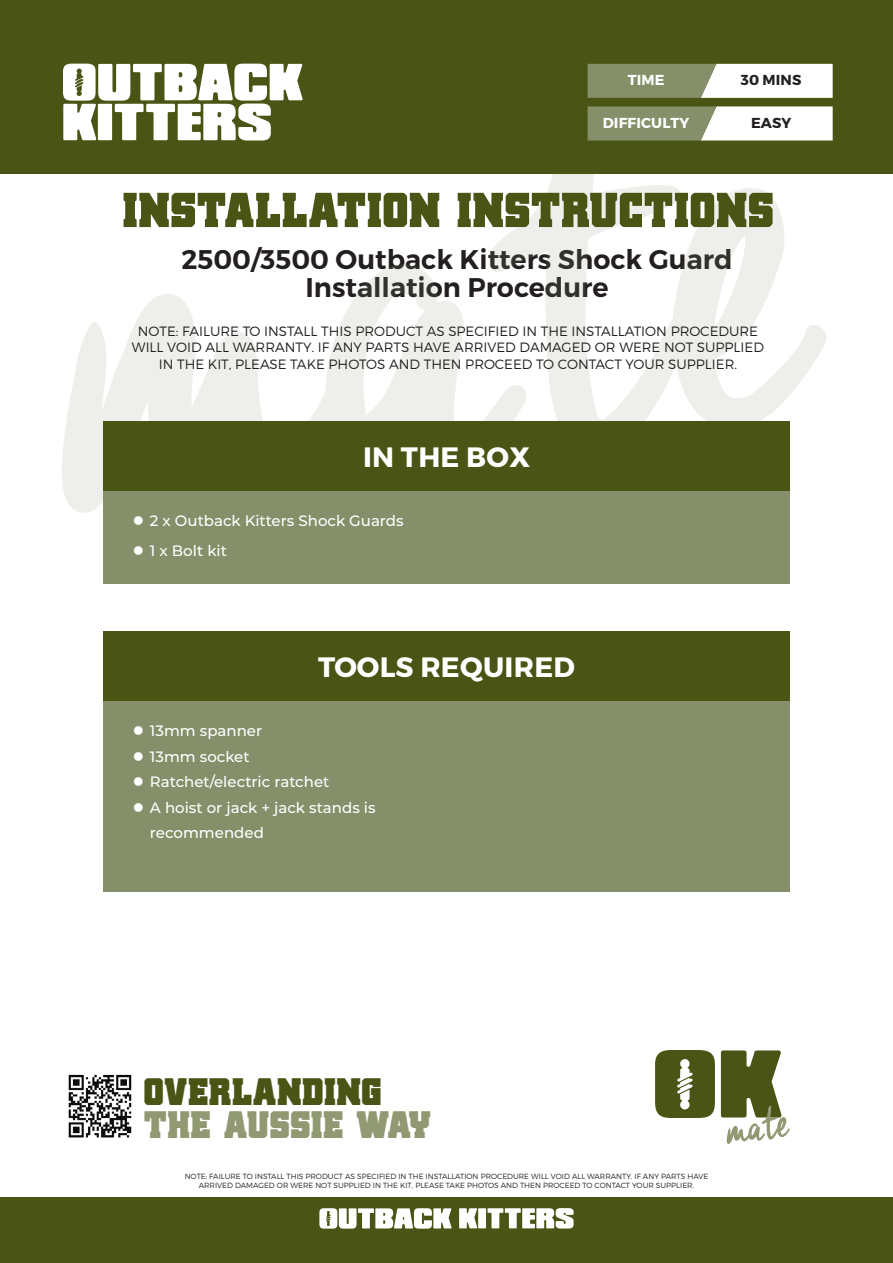
<style>
.page{position:relative;width:893px;height:1263px;background:#fff}
.page>*{position:absolute;margin:0;border:0;box-sizing:border-box;transform-origin:0 0}
.Instalation_Heading{font:700 51px "Red Delicious";color:#4a5414}
.t1{font:700 39.9px/32.8px "Red Delicious";color:#919973}
.Table_Heading{font:700 28.05px "Montserrat";letter-spacing:.01em;color:#fff}
.Product_Sub_Heading{font:600 27px "Montserrat";color:#231f20}
.t2{font:500 15px/25.5px "Montserrat";color:#fff}
.t3{font:700 14.4px "Montserrat";letter-spacing:.01em;color:#fff}
.t4{font:700 14.4px "Montserrat";letter-spacing:.01em;color:#231f20}
.t5{font:300 13.5px "Montserrat";color:#231f20}
.t6{font:300 7.5px/9px "Montserrat";color:#231f20;text-align:center}
.s1{color:#4a5414}
</style>
<div class="page">
<div style="left:0;top:1197px;width:893px;height:66px;background:#4a5414"></div>
<svg style="left:459px;top:1208px;width:18px;height:20px"></svg>
<div style="left:478px;top:1208px;width:8px;height:20px;background:#fff"></div>
<svg style="left:487px;top:1208px;width:87px;height:20px"></svg>
<svg style="left:319px;top:1208px;width:133px;height:20px"></svg>
<svg style="left:62px;top:264px;width:426px;height:249px"></svg>
<svg style="left:488px;top:173px;width:339px;height:248px"></svg>
<div style="left:0;top:0;width:893px;height:173px;background:#4a5414"></div>
<svg style="left:63px;top:64px;width:240px;height:76px"></svg>
<svg style="left:588px;top:106px;width:245px;height:34px"></svg>
<svg style="left:588px;top:64px;width:245px;height:34px"></svg>
<div style="left:103px;top:490px;width:687px;height:94px;background:#858f69"></div>
<div style="left:103px;top:421px;width:687px;height:69px;background:#4a5414"></div>
<div style="left:103px;top:700px;width:687px;height:191px;background:#858f69"></div>
<div style="left:103px;top:631px;width:687px;height:69px;background:#4a5414"></div>
<img style="left:68px;top:1074px;width:64px;height:64px">
<svg style="left:655px;top:1050px;width:60px;height:68px"></svg>
<svg style="left:721px;top:1050px;width:69px;height:94px"></svg>
<p class="t3" style="left:628px;top:71px;width:38px">TIME</p>
<p class="t4" style="left:741px;top:71px;width:62px">30 MINS</p>
<p class="t3" style="left:603px;top:114px;width:88px">DIFFICULTY</p>
<p class="t4" style="left:751px;top:114px;width:42px">EASY</p>
<p class="Instalation_Heading" style="left:122px;top:182px;width:653px">INSTALLATION INSTRUCTIONS</p>
<p class="Product_Sub_Heading" style="left:181px;top:242px;width:553px">2500/3500 Outback Kitters Shock Guard</p>
<p class="Product_Sub_Heading" style="left:305px;top:271px;width:305px">Installation Procedure</p>
<p class="t5" style="left:138px;top:323px;width:622px">NOTE: FAILURE TO INSTALL THIS PRODUCT AS SPECIFIED IN THE INSTALLATION PROCEDURE</p>
<p class="t5" style="left:132px;top:339px;width:633px">WILL VOID ALL WARRANTY. IF ANY PARTS HAVE ARRIVED DAMAGED OR WERE NOT SUPPLIED</p>
<p class="t5" style="left:159px;top:356px;width:580px">IN THE KIT, PLEASE TAKE PHOTOS AND THEN PROCEED TO CONTACT YOUR SUPPLIER.</p>
<p class="Table_Heading" style="left:363px;top:439px;width:168px">IN THE BOX</p>
<p class="t2" style="left:150px;top:507px;width:255px">2 x Outback Kitters Shock Guards</p>
<p class="t2" style="left:150px;top:537px;width:78px">1 x Bolt kit</p>
<p class="Table_Heading" style="left:318px;top:649px;width:258px">TOOLS REQUIRED</p>
<p class="t2" style="left:150px;top:718px;width:114px">13mm spanner</p>
<p class="t2" style="left:150px;top:743px;width:101px">13mm socket</p>
<p class="t2" style="left:150px;top:769px;width:181px">Ratchet/electric ratchet</p>
<p class="t2" style="left:150px;top:794px;width:227px">A hoist or jack + jack stands is recommended</p>
<p class="t1" style="left:144px;top:1074px;width:289px"><span class="s1">OVERLANDING<br></span>THE AUSSIE WAY</p>
<p class="t6" style="left:185px;top:1172px;width:525px">NOTE: FAILURE TO INSTALL THIS PRODUCT AS SPECIFIED IN THE INSTALLATION PROCEDURE WILL VOID ALL WARRANTY. IF ANY PARTS HAVE<br>ARRIVED DAMAGED OR WERE NOT SUPPLIED IN THE KIT, PLEASE TAKE PHOTOS AND THEN PROCEED TO CONTACT YOUR SUPPLIER.</p>
</div>
